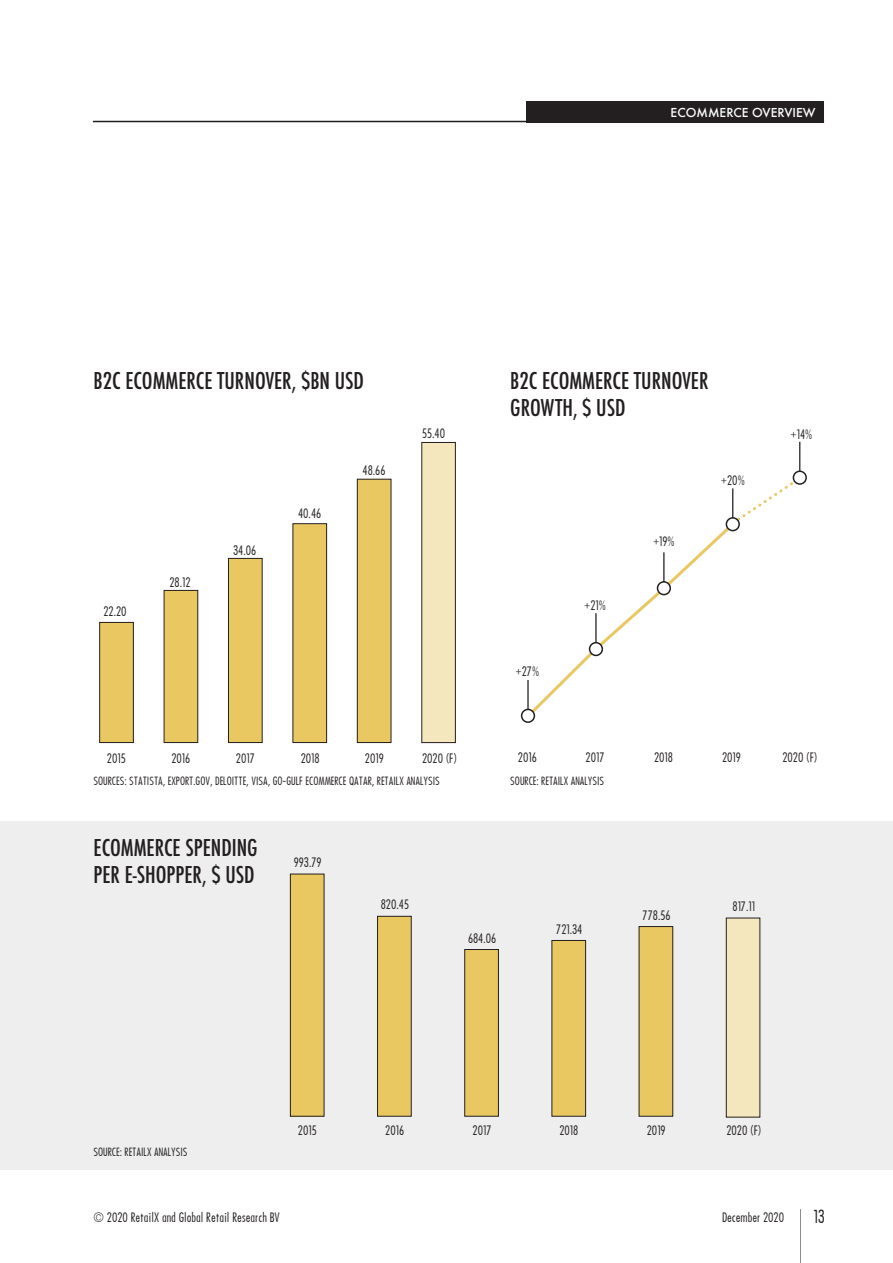
<style>
.page{position:relative;width:893px;height:1263px;background:#fff}
.page>*{position:absolute;margin:0;border:0;box-sizing:border-box;transform-origin:0 0}
.t1{font:500 condensed 22.5px/27px "Futura";color:#231f20}
.t2{font:500 16.5px "Futura Cond";color:#231f20}
.t3{font:500 12px "Futura Cond";color:#231f20}
.t4{font:500 12px "Futura";color:#fff}
.t5{font:500 10.5px "Futura Cond";color:#231f20}
</style>
<div class="page">
<hr style="left:800px;top:1209px;width:1px;height:54px;background:#898e92">
<div style="left:527px;top:101px;width:297px;height:21px;background:#231f20"></div>
<hr style="left:93px;top:121px;width:731px;height:1px;background:#231f20">
<div style="left:100px;top:622px;width:33px;height:120px;background:#e9c862"></div>
<div style="left:99px;top:622px;width:35px;height:121px;border:1px solid #231f20"></div>
<div style="left:422px;top:442px;width:33px;height:301px;background:#f5e7bd"></div>
<div style="left:422px;top:442px;width:34px;height:301px;border:1px solid #231f20"></div>
<div style="left:164px;top:590px;width:34px;height:152px;background:#e9c862"></div>
<div style="left:164px;top:590px;width:34px;height:153px;border:1px solid #231f20"></div>
<div style="left:228px;top:558px;width:34px;height:184px;background:#e9c862"></div>
<div style="left:228px;top:558px;width:34px;height:185px;border:1px solid #231f20"></div>
<div style="left:357px;top:479px;width:34px;height:263px;background:#e9c862"></div>
<div style="left:357px;top:479px;width:34px;height:264px;border:1px solid #231f20"></div>
<div style="left:293px;top:524px;width:34px;height:218px;background:#e9c862"></div>
<div style="left:293px;top:523px;width:34px;height:220px;border:1px solid #231f20"></div>
<div style="left:0;top:821px;width:893px;height:348px;background:#eeeeef"></div>
<svg style="left:523px;top:476px;width:273px;height:245px"></svg>
<div style="left:522px;top:709px;width:12px;height:13px;background:#fff;border-radius:50%"></div>
<div style="left:521px;top:709px;width:14px;height:14px;border:2px solid #231f20;border-radius:50%"></div>
<hr style="left:527px;top:680px;width:2px;height:30px;background:#231f20">
<div style="left:590px;top:643px;width:12px;height:12px;background:#fff;border-radius:50%"></div>
<div style="left:589px;top:642px;width:14px;height:14px;border:2px solid #231f20;border-radius:50%"></div>
<hr style="left:595px;top:613px;width:2px;height:30px;background:#231f20">
<div style="left:657px;top:582px;width:13px;height:13px;background:#fff;border-radius:50%"></div>
<div style="left:657px;top:581px;width:14px;height:14px;border:2px solid #231f20;border-radius:50%"></div>
<hr style="left:663px;top:552px;width:1px;height:30px;background:#231f20">
<div style="left:726px;top:518px;width:13px;height:13px;background:#fff;border-radius:50%"></div>
<div style="left:726px;top:517px;width:14px;height:14px;border:2px solid #231f20;border-radius:50%"></div>
<hr style="left:732px;top:488px;width:1px;height:30px;background:#231f20">
<div style="left:793px;top:470px;width:14px;height:15px;border:2px solid #231f20;border-radius:50%"></div>
<hr style="left:799px;top:442px;width:1px;height:30px;background:#231f20">
<div style="left:290px;top:874px;width:34px;height:242px;background:#e9c862"></div>
<div style="left:290px;top:874px;width:34px;height:242px;border:1px solid #231f20"></div>
<div style="left:726px;top:918px;width:34px;height:199px;background:#f5e7bd"></div>
<div style="left:726px;top:918px;width:34px;height:199px;border:1px solid #231f20"></div>
<div style="left:378px;top:916px;width:33px;height:200px;background:#e9c862"></div>
<div style="left:377px;top:916px;width:34px;height:200px;border:1px solid #231f20"></div>
<div style="left:465px;top:949px;width:33px;height:167px;background:#e9c862"></div>
<div style="left:465px;top:949px;width:34px;height:167px;border:1px solid #231f20"></div>
<div style="left:639px;top:926px;width:34px;height:190px;background:#e9c862"></div>
<div style="left:639px;top:926px;width:34px;height:190px;border:1px solid #231f20"></div>
<div style="left:552px;top:940px;width:34px;height:176px;background:#e9c862"></div>
<div style="left:552px;top:940px;width:34px;height:176px;border:1px solid #231f20"></div>
<p class="t4" style="left:671px;top:104px;width:146px">ECOMMERCE OVERVIEW</p>
<h1 class="t1" style="left:94px;top:367px;width:272px">B2C ECOMMERCE TURNOVER, $BN USD</h1>
<p class="t3" style="left:103px;top:604px;width:25px">22.20</p>
<p class="t3" style="left:169px;top:574px;width:23px">28.12</p>
<p class="t3" style="left:233px;top:542px;width:25px">34.06</p>
<p class="t3" style="left:298px;top:506px;width:25px">40.46</p>
<p class="t3" style="left:363px;top:462px;width:24px">48.66</p>
<p class="t3" style="left:422px;top:426px;width:25px">55.40</p>
<p class="t3" style="left:107px;top:750px;width:20px">2015</p>
<p class="t3" style="left:171px;top:750px;width:20px">2016</p>
<p class="t3" style="left:236px;top:750px;width:20px">2017</p>
<p class="t3" style="left:301px;top:750px;width:20px">2018</p>
<p class="t3" style="left:365px;top:750px;width:20px">2019</p>
<p class="t3" style="left:422px;top:750px;width:36px">2020 (F)</p>
<p class="t5" style="left:94px;top:774px;width:348px">SOURCES: STATISTA, EXPORT.GOV, DELOITTE, VISA, GO-GULF ECOMMERCE QATAR, RETAILX ANALYSIS</p>
<h1 class="t1" style="left:94px;top:835px;width:166px">ECOMMERCE SPENDING<br>PER E-SHOPPER, $ USD</h1>
<p class="t3" style="left:294px;top:854px;width:29px">993.79</p>
<h1 class="t1" style="left:510px;top:367px;width:200px">B2C ECOMMERCE TURNOVER<br>GROWTH, $ USD</h1>
<p class="t3" style="left:584px;top:597px;width:23px">+21%</p>
<p class="t3" style="left:653px;top:534px;width:23px">+19%</p>
<p class="t3" style="left:721px;top:473px;width:25px">+20%</p>
<p class="t3" style="left:516px;top:664px;width:25px">+27%</p>
<p class="t3" style="left:791px;top:426px;width:23px">+14%</p>
<p class="t3" style="left:518px;top:750px;width:20px">2016</p>
<p class="t3" style="left:586px;top:750px;width:20px">2017</p>
<p class="t3" style="left:654px;top:750px;width:20px">2018</p>
<p class="t3" style="left:722px;top:750px;width:20px">2019</p>
<p class="t3" style="left:782px;top:750px;width:36px">2020 (F)</p>
<p class="t5" style="left:510px;top:774px;width:95px">SOURCE: RETAILX ANALYSIS</p>
<p class="t3" style="left:381px;top:897px;width:30px">820.45</p>
<p class="t3" style="left:733px;top:899px;width:24px">817.11</p>
<p class="t3" style="left:643px;top:908px;width:29px">778.56</p>
<p class="t3" style="left:468px;top:930px;width:30px">684.06</p>
<p class="t3" style="left:556px;top:921px;width:28px">721.34</p>
<p class="t5" style="left:94px;top:1145px;width:95px">SOURCE: RETAILX ANALYSIS</p>
<p class="t3" style="left:298px;top:1123px;width:20px">2015</p>
<p class="t3" style="left:385px;top:1123px;width:20px">2016</p>
<p class="t3" style="left:473px;top:1123px;width:20px">2017</p>
<p class="t3" style="left:559px;top:1123px;width:20px">2018</p>
<p class="t3" style="left:647px;top:1123px;width:20px">2019</p>
<p class="t3" style="left:726px;top:1123px;width:36px">2020 (F)</p>
<p class="t3" style="left:94px;top:1209px;width:188px">© 2020 RetailX and Global Retail Research BV</p>
<p class="t3" style="left:722px;top:1209px;width:63px">December 2020</p>
<h2 class="t2" style="left:813px;top:1206px;width:13px">13</h2>
</div>
